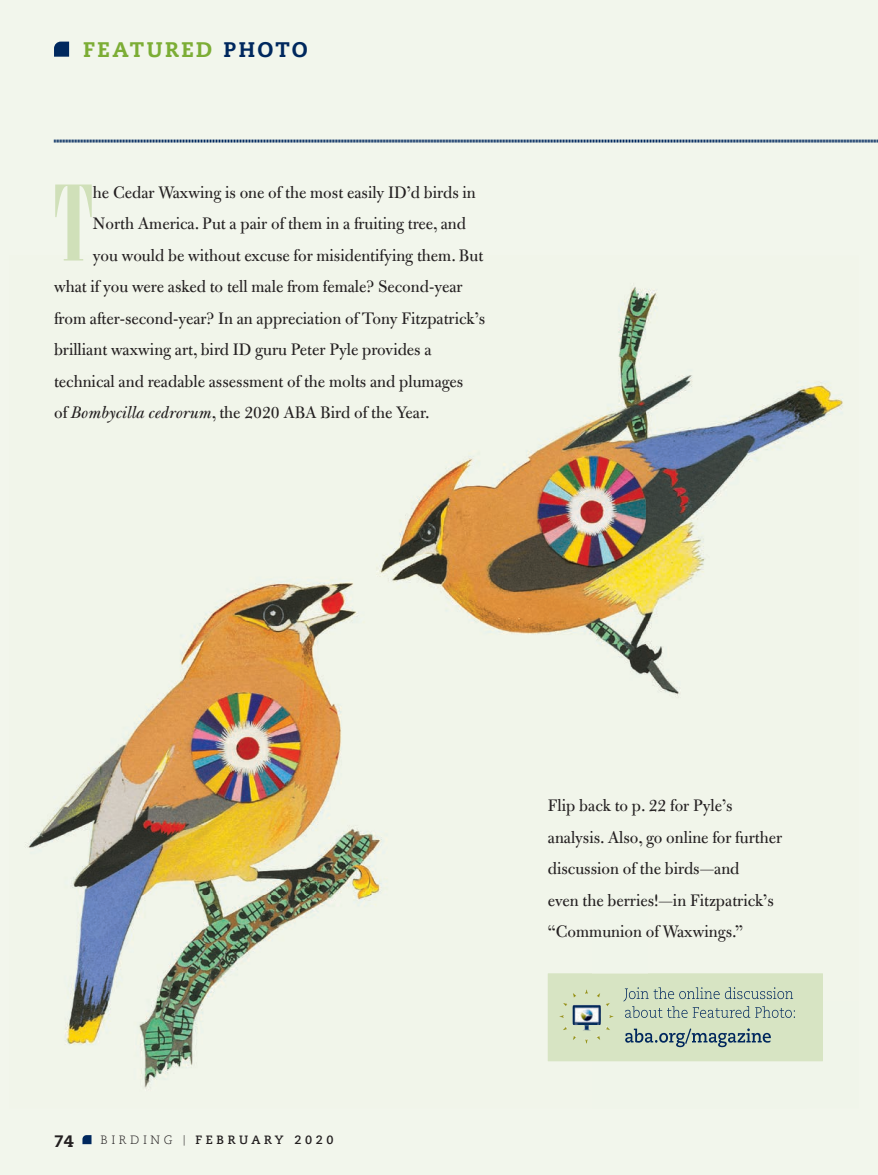
<style>
.page{position:relative;width:878px;height:1175px;background:#fff}
.page>*{position:absolute;margin:0;border:0;box-sizing:border-box;transform-origin:0 0}
.t1{font:105.3px "Onyx BT";color:#d0e0b9;scale:.95 1}
.t2{font:800 21px "Caecilia LT Std";color:#7cad35}
.t3{font:18px/31.5px "Bulmer MT Std";color:#231f20}
.t4{font:800 16.5px "Caecilia LT Std";color:#231f20}
.t5{font:700 12px "Caecilia LT Std";color:#231f20}
.s1{color:#00285e}
.s2{font-style:italic}
.s3{font-weight:300}
.s4{font-weight:300;font-size:10.5px}
</style>
<div class="page">
<div style="left:0;top:0;width:878px;height:1174px;background:#f2f6ec"></div>
<svg style="left:54px;top:139px;width:824px;height:4px;background:#788ea4"></svg>
<svg style="left:82px;top:1135px;width:9px;height:9px"></svg>
<svg style="left:54px;top:42px;width:15px;height:15px"></svg>
<img style="left:28px;top:287px;width:618px;height:608px">
<img style="left:646px;top:290px;width:197px;height:711px">
<img style="left:65px;top:895px;width:528px;height:193px">
<img style="left:646px;top:895px;width:1px;height:78px">
<img style="left:806px;top:1001px;width:17px;height:61px">
<div style="left:548px;top:973px;width:274px;height:88px;background:#d7e4c3"></div>
<img style="left:732px;top:987px;width:61px;height:14px">
<img style="left:623px;top:987px;width:109px;height:14px">
<img style="left:720px;top:1006px;width:75px;height:11px">
<img style="left:625px;top:1006px;width:95px;height:11px">
<img style="left:726px;top:1028px;width:44px;height:19px">
<img style="left:625px;top:1028px;width:101px;height:19px">
<img style="left:559px;top:988px;width:55px;height:55px">
<p class="t2" style="left:83px;top:36px;width:226px">FEATURED <span class="s1">PHOTO</span></p>
<h1 class="t1" style="left:54px;top:163px;width:41px">T</h1>
<p class="t3" style="left:93px;top:176px;width:384px">he Cedar Waxwing is one of the most easily ID’d birds in</p>
<p class="t3" style="left:93px;top:208px;width:374px">North America. Put a pair of them in a fruiting tree, and</p>
<p class="t3" style="left:93px;top:239px;width:392px">you would be without excuse for misidentifying them. But</p>
<p class="t3" style="left:54px;top:271px;width:410px">what if you were asked to tell male from female? Second-year</p>
<p class="t3" style="left:54px;top:302px;width:432px">from after-second-year? In an appreciation of Tony Fitzpatrick’s</p>
<p class="t3" style="left:54px;top:334px;width:379px">brilliant waxwing art, bird ID guru Peter Pyle provides a</p>
<p class="t3" style="left:54px;top:365px;width:410px">technical and readable assessment of the molts and plumages</p>
<p class="t3" style="left:54px;top:397px;width:376px">of <span class="s2">Bombycilla cedrorum</span>, the 2020 ABA Bird of the Year.</p>
<p class="t4" style="left:54px;top:1131px;width:21px">74</p>
<p class="t5" style="left:100px;top:1132px;width:234px"><span class="s3">BIRDING</span> <span class="s4">|</span> FEBRUARY 2020</p>
<p class="t3" style="left:548px;top:790px;width:235px">Flip back to p. 22 for Pyle’s analysis. Also, go online for further discussion of the birds—and<br>even the berries!—in Fitzpatrick’s “Communion of Waxwings.”</p>
</div>
